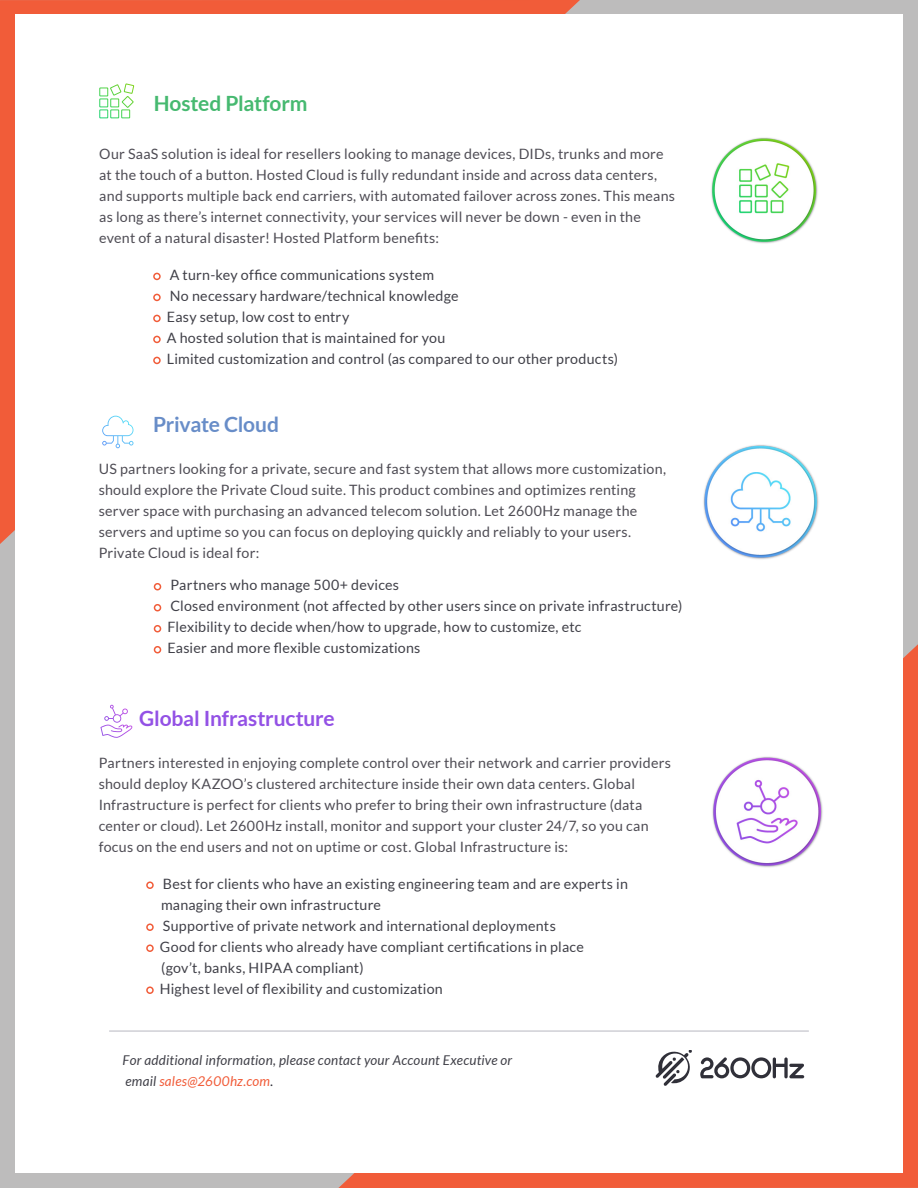
<style>
.page{position:relative;width:918px;height:1188px;background:#bdbcbc}
.page>*{position:absolute;margin:0;border:0;box-sizing:border-box;transform-origin:0 0}
.Body_Text{font:700 21px "Lato";letter-spacing:-.01em;color:#9351e5}
.t1{font:700 21px "Lato";letter-spacing:-.01em;color:#46b970}
.Body_Text-2{font:700 21px "Lato";letter-spacing:-.015em;color:#688dc8}
.Body_Text-3{font:14.25px/21px "Lato";letter-spacing:.015em;color:#4e4c54}
.Body_Text-4{font:14.25px/21px "Lato";letter-spacing:.015em;color:#404048}
.Body_Text-5{font:italic 13.5px/21px "Lato";letter-spacing:.02em;color:#404048}
.s1{color:#f15c39}
.s2{color:#303039}
</style>
<div class="page">
<div style="left:0;top:0;width:580px;height:544px;background:#f15c39"></div>
<div style="left:338px;top:644px;width:580px;height:544px;background:#f15c39"></div>
<div style="left:15px;top:15px;width:888px;height:1158px;background:#fff"></div>
<hr style="left:109px;top:1030px;width:700px;height:2px;background:#c0c0c8">
<svg style="left:656px;top:1050px;width:36px;height:36px"></svg>
<svg style="left:700px;top:1057px;width:104px;height:21px"></svg>
<svg style="left:99px;top:83px;width:35px;height:35px"></svg>
<svg style="left:102px;top:416px;width:31px;height:32px"></svg>
<svg style="left:100px;top:705px;width:32px;height:33px"></svg>
<img style="left:711px;top:137px;width:107px;height:107px">
<img style="left:703px;top:445px;width:116px;height:114px">
<img style="left:712px;top:756px;width:111px;height:112px">
<div style="left:153px;top:273px;width:8px;height:7px;border:2px solid #f15c39;border-radius:50%"></div>
<div style="left:153px;top:294px;width:8px;height:7px;border:2px solid #f15c39;border-radius:50%"></div>
<div style="left:153px;top:315px;width:8px;height:7px;border:2px solid #f15c39;border-radius:50%"></div>
<div style="left:153px;top:336px;width:8px;height:7px;border:2px solid #f15c39;border-radius:50%"></div>
<div style="left:153px;top:357px;width:8px;height:7px;border:2px solid #f15c39;border-radius:50%"></div>
<div style="left:154px;top:583px;width:7px;height:7px;border:2px solid #f15c39;border-radius:50%"></div>
<div style="left:154px;top:604px;width:7px;height:7px;border:2px solid #f15c39;border-radius:50%"></div>
<div style="left:154px;top:625px;width:7px;height:7px;border:2px solid #f15c39;border-radius:50%"></div>
<div style="left:154px;top:646px;width:7px;height:7px;border:2px solid #f15c39;border-radius:50%"></div>
<div style="left:146px;top:881px;width:8px;height:8px;border:2px solid #f15c39;border-radius:50%"></div>
<div style="left:146px;top:923px;width:8px;height:8px;border:2px solid #f15c39;border-radius:50%"></div>
<div style="left:146px;top:944px;width:8px;height:8px;border:2px solid #f15c39;border-radius:50%"></div>
<div style="left:146px;top:986px;width:8px;height:8px;border:2px solid #f15c39;border-radius:50%"></div>
<p class="t1" style="left:154px;top:91px;width:155px">Hosted Platform</p>
<p class="Body_Text-3" style="left:99px;top:143px;width:577px">Our SaaS solution is ideal for resellers looking to manage devices, DIDs, trunks and more at the touch of a button. Hosted Cloud is fully redundant inside and across data centers, and supports multiple back end carriers, with automated failover across zones. This means as long as there’s internet connectivity, your services will never be down - even in the event of a natural disaster! Hosted Platform benefits:</p>
<p class="Body_Text-4" style="left:167px;top:264px;width:453px">A turn-key office communications system<br>No necessary hardware/technical knowledge<br>Easy setup, low cost to entry<br>A hosted solution that is maintained for you<br>Limited customization and control (as compared to our other products)</p>
<p class="Body_Text-2" style="left:153px;top:412px;width:127px">Private Cloud</p>
<p class="Body_Text-3" style="left:99px;top:458px;width:569px">US partners looking for a private, secure and fast system that allows more customization, should explore the Private Cloud suite. This product combines and optimizes renting server space with purchasing an advanced telecom solution. Let 2600Hz manage the servers and uptime so you can focus on deploying quickly and reliably to your users.<br>Private Cloud is ideal for:</p>
<p class="Body_Text-4" style="left:167px;top:575px;width:517px">Partners who manage 500+ devices<br>Closed environment (not affected by other users since on private infrastructure)<br>Flexibility to decide when/how to upgrade, how to customize, etc<br>Easier and more flexible customizations</p>
<p class="Body_Text" style="left:139px;top:706px;width:197px">Global Infrastructure</p>
<p class="Body_Text-3" style="left:99px;top:752px;width:574px">Partners interested in enjoying complete control over their network and carrier providers should deploy KAZOO’s clustered architecture inside their own data centers. Global Infrastructure is perfect for clients who prefer to bring their own infrastructure (data center or cloud). Let 2600Hz install, monitor and support your cluster 24/7, so you can focus on the end users and not on uptime or cost. Global Infrastructure is:</p>
<p class="Body_Text-4" style="left:160px;top:873px;width:470px">Best for clients who have an existing engineering team and are experts in managing their own infrastructure<br>Supportive of private network and international deployments<br>Good for clients who already have compliant certifications in place<br>(gov’t, banks, HIPAA compliant)<br>Highest level of flexibility and customization</p>
<p class="Body_Text-5" style="left:123px;top:1050px;width:391px">For additional information, please contact your Account Executive or email <span class="s1">sales@2600hz.com</span><span class="s2">.</span></p>
</div>
